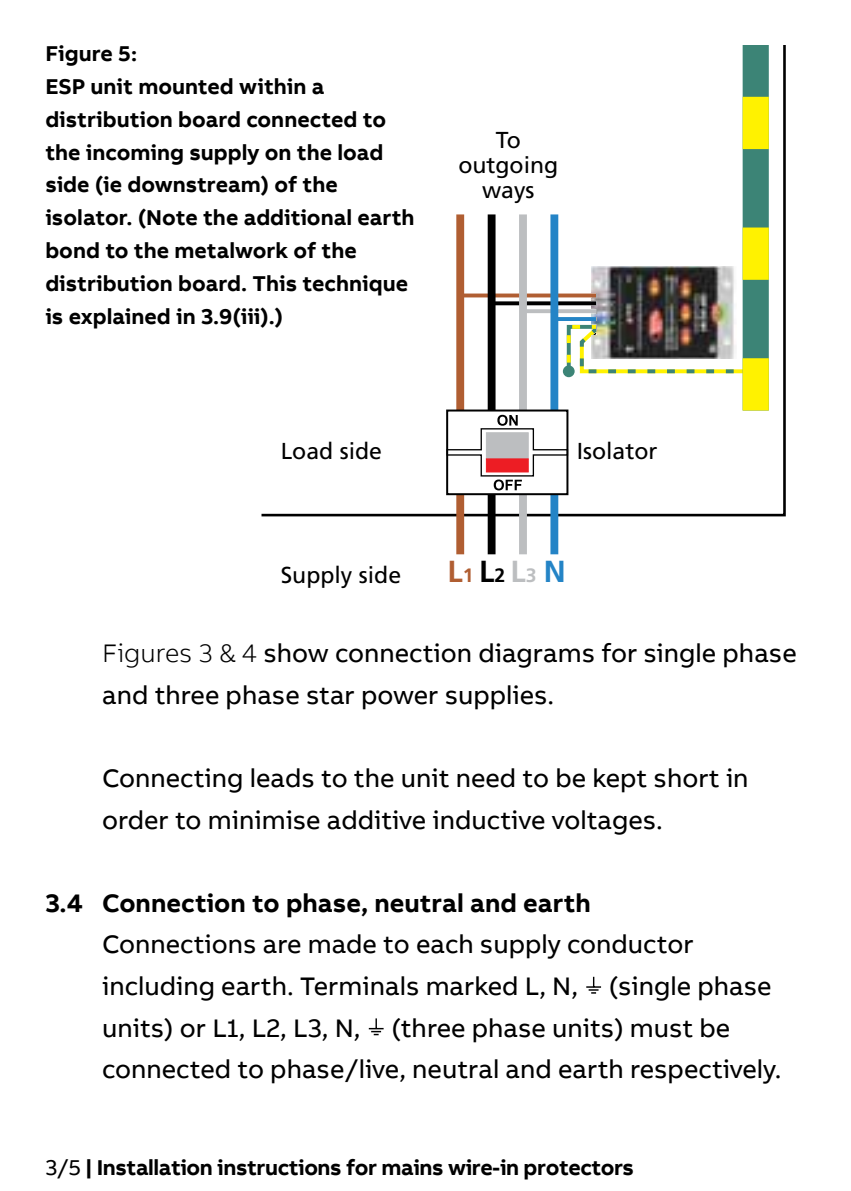
<style>
.page{position:relative;width:851px;height:1191px;background:#fff}
.page>*{position:absolute;margin:0;border:0;box-sizing:border-box;transform-origin:0 0}
.t1{font:700 30.4px "Frutiger";color:#b05e32}
.t2{font:26px/41.6px "AB Bvoice";color:#000}
.t3{font:700 26px "AB Bvoice";color:#000}
.t4{font:23.2px/24.8px "Frutiger";color:#000;text-align:center}
.t5{font:700 22px/32.8px "AB Bvoice";color:#000}
.t6{font:700 22px "AB Bvoice";letter-spacing:-.02em;color:#000}
.s1{font-size:19.2px}
.s2{color:#000}
.s3{font-size:19.2px;color:#000}
.s4{color:#bcbec0}
.s5{font-size:19.2px;color:#bcbec0}
.s6{color:#2484c6}
.s7{font-weight:300}
.s8{font-weight:400}
</style>
<div class="page">
<svg style="left:586px;top:976px;width:15px;height:17px"></svg>
<svg style="left:369px;top:1018px;width:14px;height:17px"></svg>
<svg style="left:261px;top:45px;width:524px;height:473px"></svg>
<div style="left:456px;top:214px;width:8px;height:340px;background:#b05e32"></div>
<div style="left:487px;top:214px;width:8px;height:340px;background:#000"></div>
<div style="left:519px;top:214px;width:8px;height:340px;background:#bcbec0"></div>
<div style="left:550px;top:214px;width:8px;height:340px;background:#2484c6"></div>
<div style="left:446px;top:409px;width:122px;height:86px;background:#fff;border:2px solid #000"></div>
<svg style="left:446px;top:45px;width:322px;height:445px"></svg>
<p class="t5" style="left:45px;top:37px;width:370px">Figure 5:<br>ESP unit mounted within a distribution board connected to the incoming supply on the load side (ie downstream) of the isolator. (Note the additional earth bond to the metalwork of the distribution board. This technique is explained in 3.9(iii).)</p>
<p class="t4" style="left:458px;top:128px;width:101px">To outgoing ways</p>
<p class="t4" style="left:281px;top:438px;width:103px">Load side</p>
<p class="t4" style="left:576px;top:438px;width:82px">Isolator</p>
<p class="t4" style="left:281px;top:563px;width:122px">Supply side</p>
<p class="t1" style="left:447px;top:553px;width:119px">L<span class="s1">1</span> <span class="s2">L</span><span class="s3">2</span> <span class="s4">L</span><span class="s5">3</span> <span class="s6">N</span></p>
<p class="t2" style="left:102px;top:632px;width:696px"><span class="s7">Figures 3 &amp; 4</span> show connection diagrams for single phase and three phase star power supplies.</p>
<p class="t2" style="left:102px;top:757px;width:648px">Connecting leads to the unit need to be kept short in order to minimise additive inductive voltages.</p>
<p class="t3" style="left:45px;top:886px;width:547px">3.4 Connection to phase, neutral and earth</p>
<p class="t2" style="left:102px;top:924px;width:680px">Connections are made to each supply conductor including earth. Terminals marked L, N, (single phase units) or L1, L2, L3, N, (three phase units) must be connected to phase/live, neutral and earth respectively.</p>
<p class="t6" style="left:45px;top:1153px;width:590px"><span class="s8">3/5</span> | Installation instructions for mains wire-in protectors</p>
</div>
